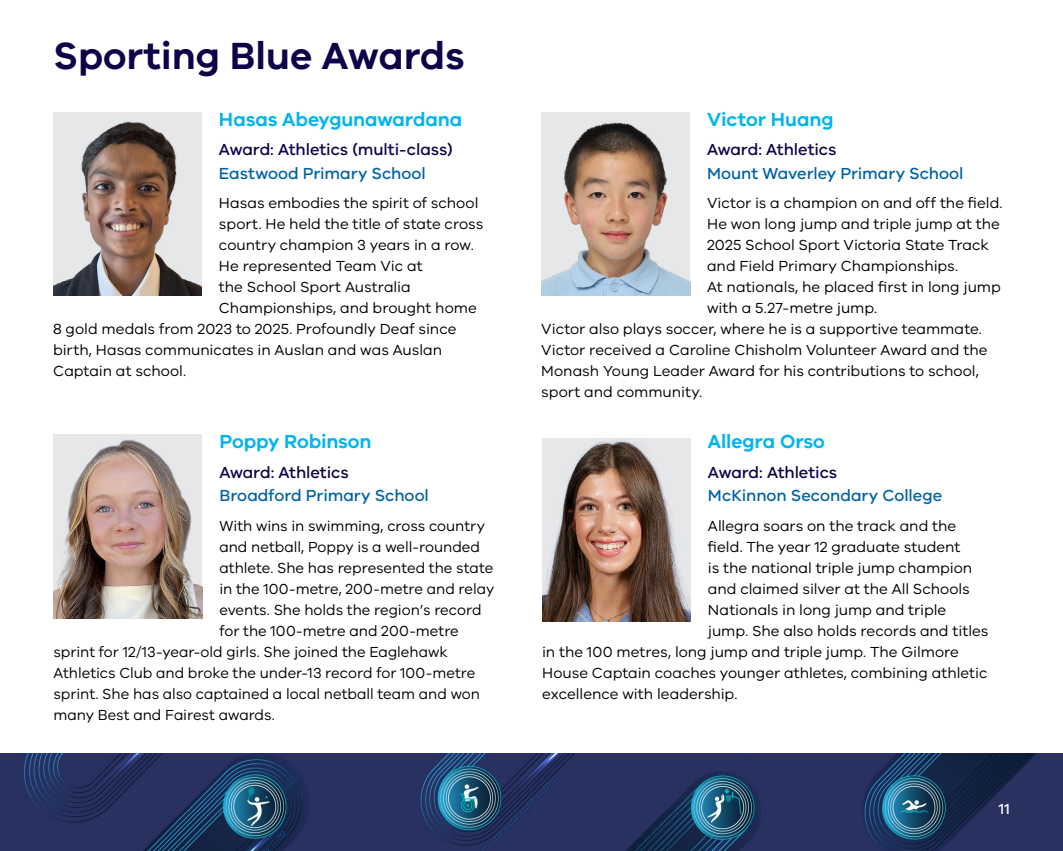
<style>
.page{position:relative;width:1063px;height:851px;background:#fff}
.page>*{position:absolute;margin:0;border:0;box-sizing:border-box;transform-origin:0 0}
.H1_navy{font:600 39px "VIC";color:#100249}
.Name_heading{font:600 19.5px "VIC";letter-spacing:-.005em;color:#00b5ef}
.Award_heading{font:500 16.5px "VIC";letter-spacing:-.005em;color:#0063a5}
.Award_heading-2{font:500 16.5px "VIC";letter-spacing:-.005em;color:#100249}
.Award_heading-3{font:15px/21px "VIC";color:#000}
.t1{font:500 15px "VIC";color:#fff}
</style>
<div class="page">
<img style="left:0;top:753px;width:5px;height:97px">
<img style="left:5px;top:753px;width:1058px;height:97px">
<div style="left:53px;top:112px;width:149px;height:183px;background:#e6e7e8"></div>
<img style="left:53px;top:121px;width:149px;height:174px">
<img style="left:541px;top:114px;width:149px;height:181px">
<img style="left:54px;top:435px;width:148px;height:183px">
<img style="left:542px;top:438px;width:149px;height:183px">
<p class="H1_navy" style="left:53px;top:32px;width:413px">Sporting Blue Awards</p>
<p class="Name_heading" style="left:219px;top:107px;width:245px">Hasas Abeygunawardana</p>
<p class="Award_heading-2" style="left:219px;top:140px;width:235px">Award: Athletics (multi-class)</p>
<p class="Award_heading" style="left:219px;top:163px;width:208px">Eastwood Primary School</p>
<p class="Award_heading-3" style="left:219px;top:192px;width:266px">Hasas embodies the spirit of school sport. He held the title of state cross country champion 3 years in a row.</p>
<p class="Award_heading-3" style="left:219px;top:255px;width:259px">He represented Team Vic at<br>the School Sport Australia<br>Championships, and brought home</p>
<p class="Award_heading-3" style="left:53px;top:318px;width:405px">8 gold medals from 2023 to 2025. Profoundly Deaf since</p>
<p class="Award_heading-3" style="left:53px;top:339px;width:390px">birth, Hasas communicates in Auslan and was Auslan<br>Captain at school.</p>
<p class="Name_heading" style="left:219px;top:430px;width:154px">Poppy Robinson</p>
<p class="Award_heading-2" style="left:219px;top:462px;width:131px">Award: Athletics</p>
<p class="Award_heading" style="left:219px;top:485px;width:211px">Broadford Primary School</p>
<p class="Award_heading-3" style="left:219px;top:514px;width:267px">With wins in swimming, cross country</p>
<p class="Award_heading-3" style="left:219px;top:535px;width:262px">and netball, Poppy is a well-rounded</p>
<p class="Award_heading-3" style="left:219px;top:556px;width:276px">athlete. She has represented the state</p>
<p class="Award_heading-3" style="left:219px;top:577px;width:277px">in the 100-metre, 200-metre and relay</p>
<p class="Award_heading-3" style="left:219px;top:598px;width:264px">events. She holds the region’s record</p>
<p class="Award_heading-3" style="left:219px;top:619px;width:241px">for the 100-metre and 200-metre</p>
<p class="Award_heading-3" style="left:54px;top:640px;width:396px">sprint for 12/13-year-old girls. She joined the Eaglehawk</p>
<p class="Award_heading-3" style="left:54px;top:661px;width:423px">Athletics Club and broke the under-13 record for 100-metre</p>
<p class="Award_heading-3" style="left:54px;top:682px;width:428px">sprint. She has also captained a local netball team and won</p>
<p class="Award_heading-3" style="left:54px;top:703px;width:223px">many Best and Fairest awards.</p>
<p class="Name_heading" style="left:707px;top:107px;width:128px">Victor Huang</p>
<p class="Award_heading-2" style="left:707px;top:140px;width:131px">Award: Athletics</p>
<p class="Award_heading" style="left:707px;top:163px;width:258px">Mount Waverley Primary School</p>
<p class="Award_heading-3" style="left:707px;top:192px;width:297px">Victor is a champion on and off the field.<br>He won long jump and triple jump at the 2025 School Sport Victoria State Track and Field Primary Championships.</p>
<p class="Award_heading-3" style="left:707px;top:276px;width:295px">At nationals, he placed first in long jump with a 5.27-metre jump.</p>
<p class="Award_heading-3" style="left:541px;top:318px;width:448px">Victor also plays soccer, where he is a supportive teammate.<br>Victor received a Caroline Chisholm Volunteer Award and the Monash Young Leader Award for his contributions to school, sport and community.</p>
<p class="Name_heading" style="left:708px;top:430px;width:119px">Allegra Orso</p>
<p class="Award_heading-2" style="left:708px;top:462px;width:131px">Award: Athletics</p>
<p class="Award_heading" style="left:708px;top:485px;width:236px">McKinnon Secondary College</p>
<p class="Award_heading-3" style="left:708px;top:514px;width:250px">Allegra soars on the track and the</p>
<p class="Award_heading-3" style="left:708px;top:535px;width:254px">field. The year 12 graduate student</p>
<p class="Award_heading-3" style="left:708px;top:556px;width:266px">is the national triple jump champion</p>
<p class="Award_heading-3" style="left:708px;top:577px;width:263px">and claimed silver at the All Schools</p>
<p class="Award_heading-3" style="left:708px;top:598px;width:240px">Nationals in long jump and triple</p>
<p class="Award_heading-3" style="left:708px;top:619px;width:282px">jump. She also holds records and titles</p>
<p class="Award_heading-3" style="left:542px;top:640px;width:418px">in the 100 metres, long jump and triple jump. The Gilmore</p>
<p class="Award_heading-3" style="left:542px;top:661px;width:447px">House Captain coaches younger athletes, combining athletic</p>
<p class="Award_heading-3" style="left:542px;top:682px;width:197px">excellence with leadership.</p>
<p class="t1" style="left:999px;top:799px;width:12px">11</p>
</div>
